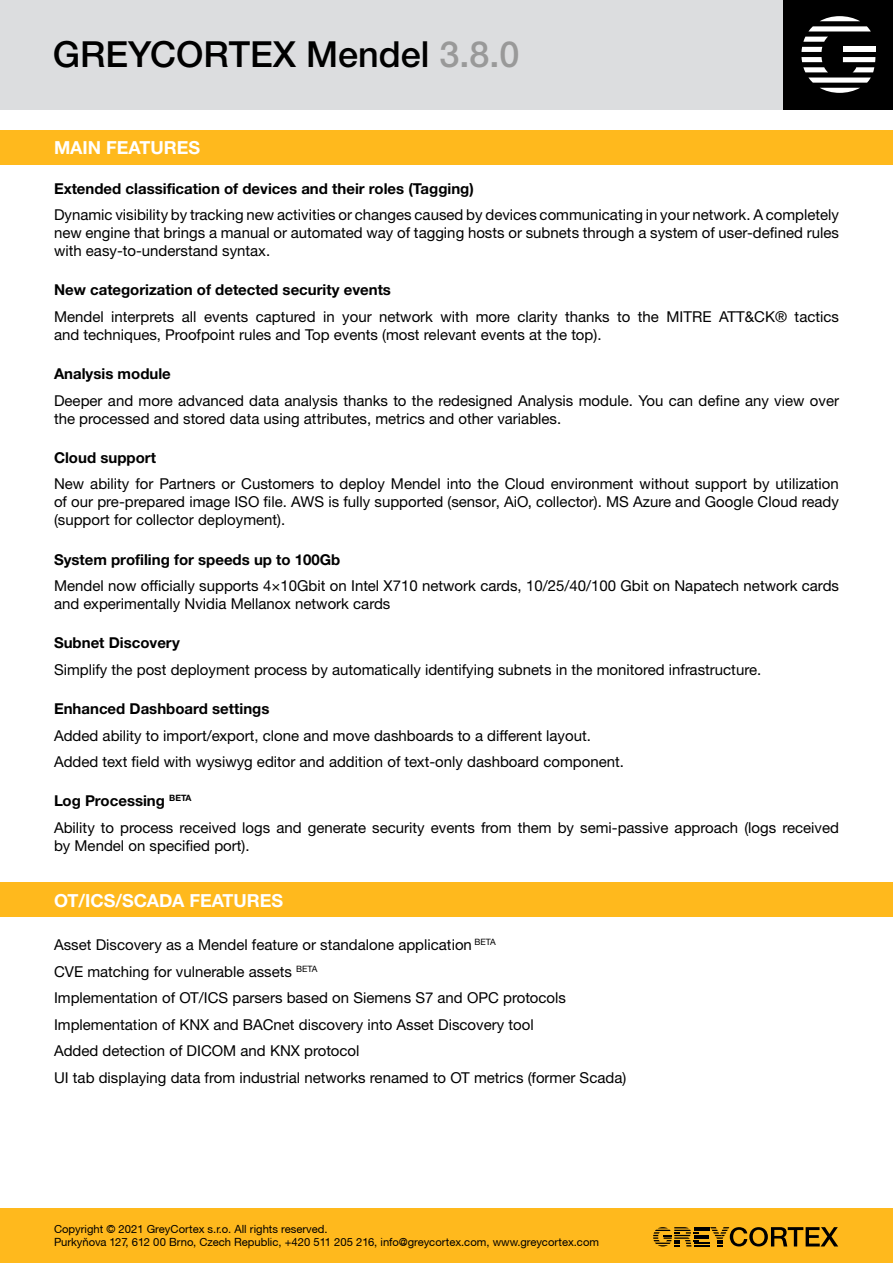
<style>
.page{position:relative;width:893px;height:1263px;background:#fff}
.page>*{position:absolute;margin:0;border:0;box-sizing:border-box;transform-origin:0 0}
.t1{font:500 36px "Helvetica Neue LTW1 G";color:#000}
.t2{font:700 18px "Helvetica Neue LTW1 G";color:#fff}
.t3{font:15px/18px "Helvetica Neue LTW1 G";color:#000}
.t4{font:700 15px "Helvetica Neue LTW1 G";color:#000}
.t5{font:11.25px/13.5px "Helvetica Neue CE";color:#000}
.s1{color:#999}
.s2{font-weight:700}
</style>
<div class="page">
<div style="left:0;top:0;width:893px;height:109px;background:#dcdddf"></div>
<div style="left:784px;top:0;width:109px;height:109px;background:#000"></div>
<svg style="left:801px;top:37px;width:27px;height:35px"></svg>
<svg style="left:809px;top:16px;width:62px;height:15px"></svg>
<svg style="left:809px;top:78px;width:62px;height:15px"></svg>
<svg style="left:843px;top:57px;width:32px;height:15px"></svg>
<div style="left:843px;top:47px;width:32px;height:5px;background:#fff"></div>
<div style="left:0;top:1208px;width:893px;height:55px;background:#ffb91d"></div>
<div style="left:0;top:882px;width:893px;height:35px;background:#ffb91d"></div>
<svg style="left:653px;top:1227px;width:185px;height:19px"></svg>
<div style="left:0;top:130px;width:893px;height:35px;background:#ffb91d"></div>
<h1 class="t1" style="left:53px;top:33px;width:468px">GREYCORTEX Mendel <span class="s1">3.8.0</span></h1>
<p class="t2" style="left:54px;top:137px;width:148px">MAIN FEATURES</p>
<p class="t4" style="left:54px;top:179px;width:421px">Extended classification of devices and their roles (Tagging)</p>
<p class="t3" style="left:54px;top:206px;width:786px;text-align:justify">Dynamic visibility by tracking new activities or changes caused by devices communicating in your network. A completely new engine that brings a manual or automated way of tagging hosts or subnets through a system of user-defined rules with easy-to-understand syntax.</p>
<p class="t4" style="left:54px;top:281px;width:338px">New categorization of detected security events</p>
<p class="t3" style="left:54px;top:307px;width:786px">Mendel interprets all events captured in your network with more clarity thanks to the MITRE ATT&amp;CK® tactics and techniques, Proofpoint rules and Top events (most relevant events at the top).</p>
<p class="t4" style="left:54px;top:364px;width:118px">Analysis module</p>
<p class="t3" style="left:54px;top:391px;width:786px">Deeper and more advanced data analysis thanks to the redesigned Analysis module. You can define any view over the processed and stored data using attributes, metrics and other variables.</p>
<p class="t4" style="left:54px;top:448px;width:103px">Cloud support</p>
<p class="t3" style="left:54px;top:475px;width:786px;text-align:justify">New ability for Partners or Customers to deploy Mendel into the Cloud environment without support by utilization of our pre-prepared image ISO file. AWS is fully supported (sensor, AiO, collector). MS Azure and Google Cloud ready (support for collector deployment).</p>
<p class="t4" style="left:54px;top:550px;width:288px">System profiling for speeds up to 100Gb</p>
<p class="t3" style="left:54px;top:577px;width:786px">Mendel now officially supports 4×10Gbit on Intel X710 network cards, 10/25/40/100 Gbit on Napatech network cards and experimentally Nvidia Mellanox network cards</p>
<p class="t4" style="left:54px;top:634px;width:127px">Subnet Discovery</p>
<p class="t3" style="left:54px;top:660px;width:709px">Simplify the post deployment process by automatically identifying subnets in the monitored infrastructure.</p>
<p class="t4" style="left:54px;top:699px;width:217px">Enhanced Dashboard settings</p>
<p class="t3" style="left:54px;top:722px;width:571px;line-height:26.5px">Added ability to import/export, clone and move dashboards to a different layout.<br>Added text field with wysiwyg editor and addition of text-only dashboard component.</p>
<p class="t3" style="left:54px;top:788px;width:786px;line-height:26.5px"><span class="s2">Log Processing</span> <sup>BETA<br></sup>Ability to process received logs and generate security events from them by semi-passive approach (logs received</p>
<p class="t3" style="left:54px;top:836px;width:197px">by Mendel on specified port).</p>
<p class="t2" style="left:54px;top:889px;width:231px">OT/ICS/SCADA FEATURES</p>
<p class="t3" style="left:54px;top:931px;width:574px;line-height:26.5px">Asset Discovery as a Mendel feature or standalone application <sup>BETA<br></sup>CVE matching for vulnerable assets <sup>BETA<br></sup>Implementation of OT/ICS parsers based on Siemens S7 and OPC protocols Implementation of KNX and BACnet discovery into Asset Discovery tool<br>Added detection of DICOM and KNX protocol<br>UI tab displaying data from industrial networks renamed to OT metrics (former Scada)</p>
<p class="t5" style="left:54px;top:1222px;width:547px">Copyright © 2021 GreyCortex s.r.o. All rights reserved.<br>Purkyňova 127, 612 00 Brno, Czech Republic, +420 511 205 216, info@greycortex.com, www.greycortex.com</p>
</div>
